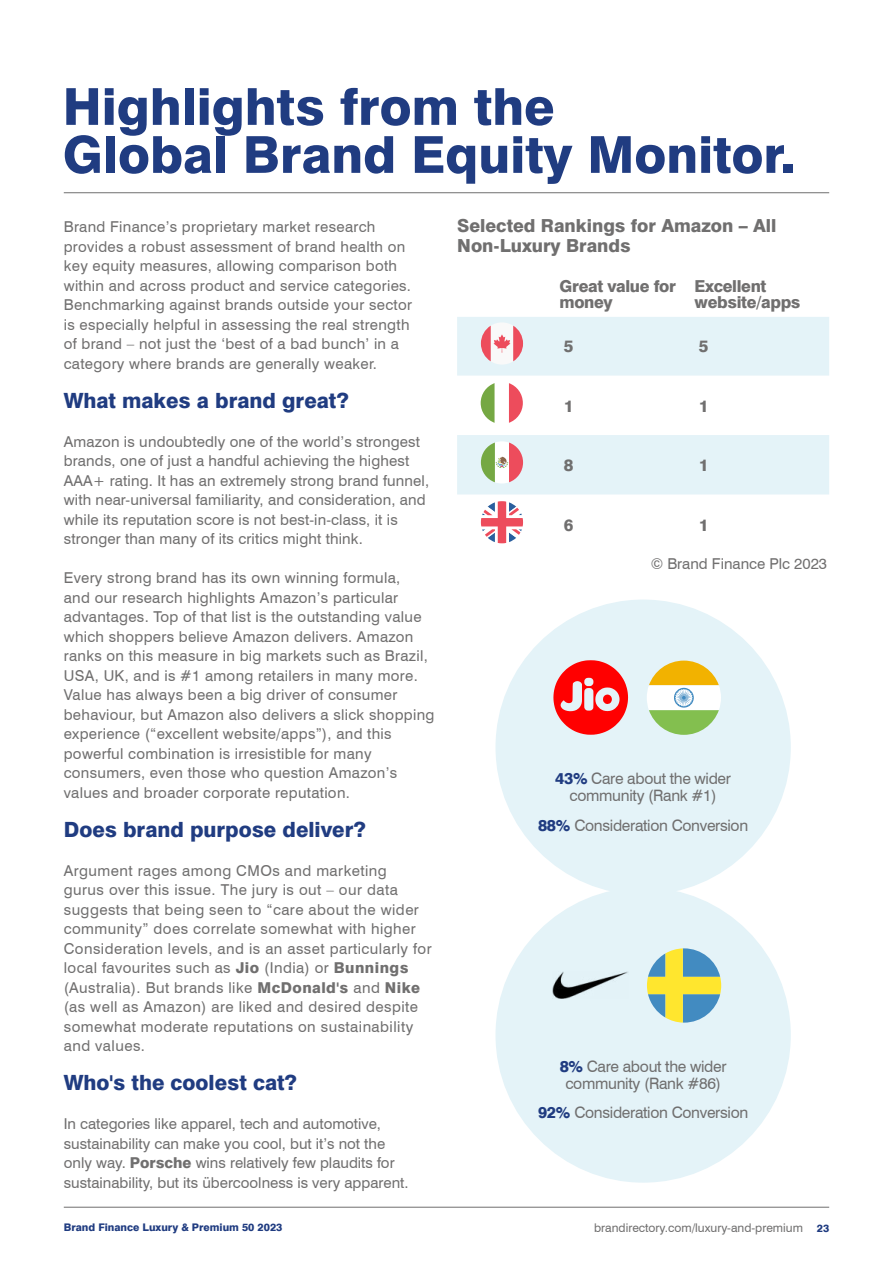
<style>
.page{position:relative;width:893px;height:1263px;background:#fff}
.page>*{position:absolute;margin:0;border:0;box-sizing:border-box;transform-origin:0 0}
.t1{font:800 51px/48px "Swiss 721 BT";color:#203c81}
.t2{font:800 21px "Swiss 721 BT";color:#203c81}
.t3{font:800 18px/19.5px "Swiss 721 BT";color:#706f6f}
.t4{font:800 16.5px/16.5px "Swiss 721 BT";letter-spacing:-.02em;color:#706f6f}
.t5{font:15.75px/17.2px "Swiss 721 BT";letter-spacing:-.02em;color:#706f6f;text-align:center}
.t6{font:15px/19.5px "Swiss 721 BT";letter-spacing:.02em;color:#706f6f}
.t7{font:15px/19.5px "Swiss 721 BT";color:#706f6f}
.t8{font:12px "Swiss 721 BT";color:#706f6f}
.t9{font:800 10.5px "Swiss 721 BT";color:#203c81}
.s1{font-weight:800}
.s2{font-weight:800;color:#203c81}
.s3{font-weight:800;font-size:10.5px;color:#203c81}
</style>
<div class="page">
<hr style="left:64px;top:1207px;width:765px;height:1px;background:#706f6f">
<hr style="left:64px;top:192px;width:765px;height:1px;background:#706f6f">
<svg style="left:457px;top:317px;width:372px;height:177px;fill:#e4f3f8"></svg>
<div style="left:495px;top:599px;width:296px;height:296px;background:#e4f3f8;border-radius:50%"></div>
<svg style="left:553px;top:660px;width:75px;height:75px"></svg>
<div style="left:495px;top:887px;width:296px;height:296px;background:#e4f3f8;border-radius:50%"></div>
<img style="left:552px;top:971px;width:76px;height:28px">
<div style="left:481px;top:322px;width:42px;height:43px;background:#e4f3f8"></div>
<svg style="left:481px;top:382px;width:42px;height:42px"></svg>
<div style="left:481px;top:441px;width:42px;height:42px;background:#e4f3f8"></div>
<h1 class="t1" style="left:63px;top:82px;width:734px">Highlights from the<br>Global Brand Equity Monitor.</h1>
<p class="t6" style="left:64px;top:217px;width:350px">Brand Finance’s proprietary market research provides a robust assessment of brand health on key equity measures, allowing comparison both within and across product and service categories.<br>Benchmarking against brands outside your sector is especially helpful in assessing the real strength of brand – not just the ‘best of a bad bunch’ in a category where brands are generally weaker.</p>
<h2 class="t2" style="left:64px;top:387px;width:287px">What makes a brand great?</h2>
<p class="t6" style="left:64px;top:431px;width:367px">Amazon is undoubtedly one of the world’s strongest brands, one of just a handful achieving the highest AAA+ rating. It has an extremely strong brand funnel, with near-universal familiarity, and consideration, and while its reputation score is not best-in-class, it is stronger than many of its critics might think.</p>
<p class="t6" style="left:64px;top:568px;width:372px">Every strong brand has its own winning formula,<br>and our research highlights Amazon’s particular advantages. Top of that list is the outstanding value which shoppers believe Amazon delivers. Amazon ranks on this measure in big markets such as Brazil, USA, UK, and is #1 among retailers in many more.<br>Value has always been a big driver of consumer behaviour, but Amazon also delivers a slick shopping experience (“excellent website/apps”), and this powerful combination is irresistible for many consumers, even those who question Amazon’s values and broader corporate reputation.</p>
<h2 class="t2" style="left:64px;top:816px;width:304px">Does brand purpose deliver?</h2>
<p class="t6" style="left:64px;top:860px;width:369px">Argument rages among CMOs and marketing<br>gurus over this issue. The jury is out – our data suggests that being seen to “care about the wider community” does correlate somewhat with higher Consideration levels, and is an asset particularly for local favourites such as <span class="s1">Jio</span> (India) or <span class="s1">Bunnings </span>(Australia). But brands like <span class="s1">McDonald's</span> and <span class="s1">Nike </span>(as well as Amazon) are liked and desired despite somewhat moderate reputations on sustainability and values.</p>
<h2 class="t2" style="left:64px;top:1070px;width:235px">Who's the coolest cat?</h2>
<p class="t7" style="left:64px;top:1114px;width:346px">In categories like apparel, tech and automotive, sustainability can make you cool, but it’s not the only way. <span class="s1">Porsche</span> wins relatively few plaudits for sustainability, but its übercoolness is very apparent.</p>
<p class="t3" style="left:457px;top:216px;width:321px">Selected Rankings for Amazon – All<br>Non-Luxury Brands</p>
<p class="t4" style="left:560px;top:278px;width:118px">Great value for money</p>
<p class="t4" style="left:695px;top:278px;width:107px">Excellent website/apps</p>
<p class="t4" style="left:564px;top:338px;width:11px">5</p>
<p class="t4" style="left:699px;top:338px;width:11px">5</p>
<p class="t4" style="left:564px;top:398px;width:11px">1</p>
<p class="t4" style="left:699px;top:398px;width:11px">1</p>
<p class="t4" style="left:564px;top:457px;width:11px">8</p>
<p class="t4" style="left:699px;top:457px;width:11px">1</p>
<p class="t4" style="left:564px;top:516px;width:11px">6</p>
<p class="t4" style="left:699px;top:516px;width:11px">1</p>
<p class="t7" style="left:651px;top:554px;width:178px">© Brand Finance Plc 2023</p>
<p class="t5" style="left:555px;top:770px;width:177px"><span class="s2">43%</span> Care about the wider community (Rank #1)</p>
<p class="t5" style="left:538px;top:816px;width:212px"><span class="s2">88%</span> Consideration Conversion</p>
<p class="t5" style="left:560px;top:1057px;width:168px"><span class="s2">8%</span> Care about the wider community (Rank #86)</p>
<p class="t5" style="left:538px;top:1104px;width:212px"><span class="s2">92%</span> Consideration Conversion</p>
<p class="t9" style="left:64px;top:1221px;width:220px">Brand Finance Luxury &amp; Premium 50 2023</p>
<p class="t8" style="left:594px;top:1220px;width:237px">brandirectory.com/luxury-and-premium <span class="s3">23</span></p>
</div>
